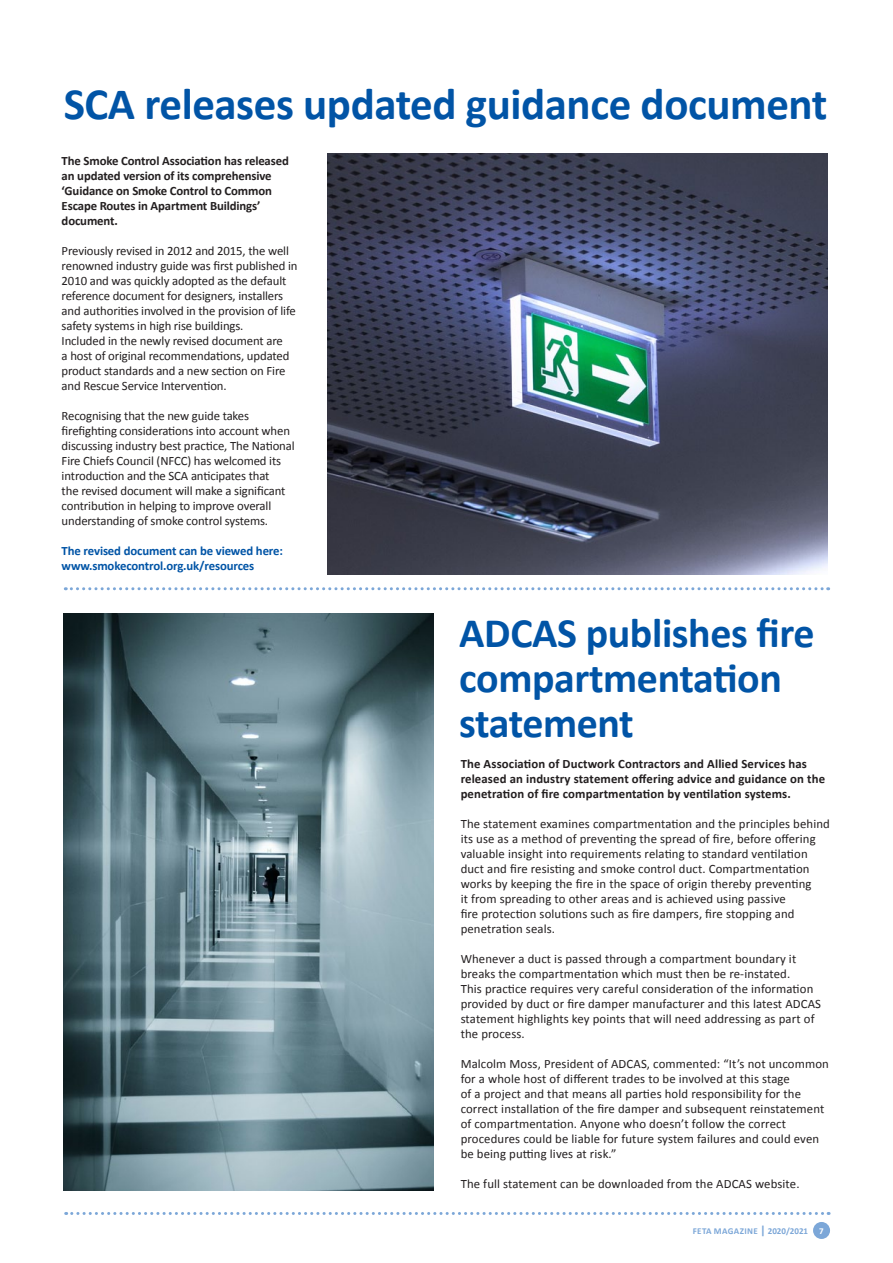
<style>
.page{position:relative;width:893px;height:1263px;background:#fff}
.page>*{position:absolute;margin:0;border:0;box-sizing:border-box;transform-origin:0 0}
.t1{font:700 45px "Calibri";letter-spacing:-.01em;color:#0154a6}
.t2{font:700 42px/45px "Calibri";letter-spacing:-.01em;color:#0154a6}
.t3{font:12.75px/15px "Calibri";color:#231f20}
.t4{font:700 12.75px/15px "Calibri";color:#231f20}
.t5{font:700 12.75px/15px "Calibri";letter-spacing:-.01em;color:#0154a6}
.t6{font:700 9px "Calibri";letter-spacing:.035em;color:#7ca7d8}
.t7{font:700 9px "Calibri";color:#fff}
.s1{font-size:12px}
</style>
<div class="page">
<img style="left:64px;top:614px;width:370px;height:577px">
<img style="left:327px;top:153px;width:500px;height:421px">
<svg style="left:66px;top:1212px;width:763px;height:3px"></svg>
<div style="left:813px;top:1222px;width:17px;height:17px;background:#7ca7d8;border-radius:50%"></div>
<svg style="left:65px;top:587px;width:764px;height:3px"></svg>
<p class="t1" style="left:64px;top:75px;width:765px">SCA releases updated guidance document</p>
<p class="t4" style="left:62px;top:153px;width:229px">The Smoke Control Association has released an updated version of its comprehensive ‘Guidance on Smoke Control to Common Escape Routes in Apartment Buildings’ document.</p>
<p class="t3" style="left:62px;top:243px;width:237px">Previously revised in 2012 and 2015, the well renowned industry guide was first published in 2010 and was quickly adopted as the default reference document for designers, installers and authorities involved in the provision of life safety systems in high rise buildings.</p>
<p class="t3" style="left:62px;top:333px;width:229px">Included in the newly revised document are a host of original recommendations, updated product standards and a new section on Fire and Rescue Service Intervention.</p>
<p class="t3" style="left:62px;top:408px;width:235px">Recognising that the new guide takes firefighting considerations into account when discussing industry best practice, The National Fire Chiefs Council (NFCC) has welcomed its introduction and the SCA anticipates that<br>the revised document will make a significant contribution in helping to improve overall understanding of smoke control systems.</p>
<p class="t5" style="left:62px;top:543px;width:223px">The revised document can be viewed here: www.smokecontrol.org.uk/resources</p>
<p class="t2" style="left:459px;top:610px;width:357px">ADCAS publishes fire compartmentation statement</p>
<p class="t4" style="left:461px;top:756px;width:366px">The Association of Ductwork Contractors and Allied Services has released an industry statement offering advice and guidance on the penetration of fire compartmentation by ventilation systems.</p>
<p class="t3" style="left:461px;top:816px;width:371px">The statement examines compartmentation and the principles behind its use as a method of preventing the spread of fire, before offering valuable insight into requirements relating to standard ventilation duct and fire resisting and smoke control duct. Compartmentation works by keeping the fire in the space of origin thereby preventing<br>it from spreading to other areas and is achieved using passive<br>fire protection solutions such as fire dampers, fire stopping and penetration seals.</p>
<p class="t3" style="left:461px;top:951px;width:362px">Whenever a duct is passed through a compartment boundary it breaks the compartmentation which must then be re-instated.<br>This practice requires very careful consideration of the information provided by duct or fire damper manufacturer and this latest ADCAS statement highlights key points that will need addressing as part of the process.</p>
<p class="t3" style="left:461px;top:1056px;width:370px">Malcolm Moss, President of ADCAS, commented: “It’s not uncommon for a whole host of different trades to be involved at this stage<br>of a project and that means all parties hold responsibility for the correct installation of the fire damper and subsequent reinstatement of compartmentation. Anyone who doesn’t follow the correct procedures could be liable for future system failures and could even be being putting lives at risk.”</p>
<p class="t3" style="left:461px;top:1176px;width:340px">The full statement can be downloaded from the ADCAS website.</p>
<p class="t6" style="left:693px;top:1225px;width:117px">FETA MAGAZINE <span class="s1">|</span> 2020/2021</p>
<p class="t7" style="left:819px;top:1225px;width:6px">7</p>
</div>
